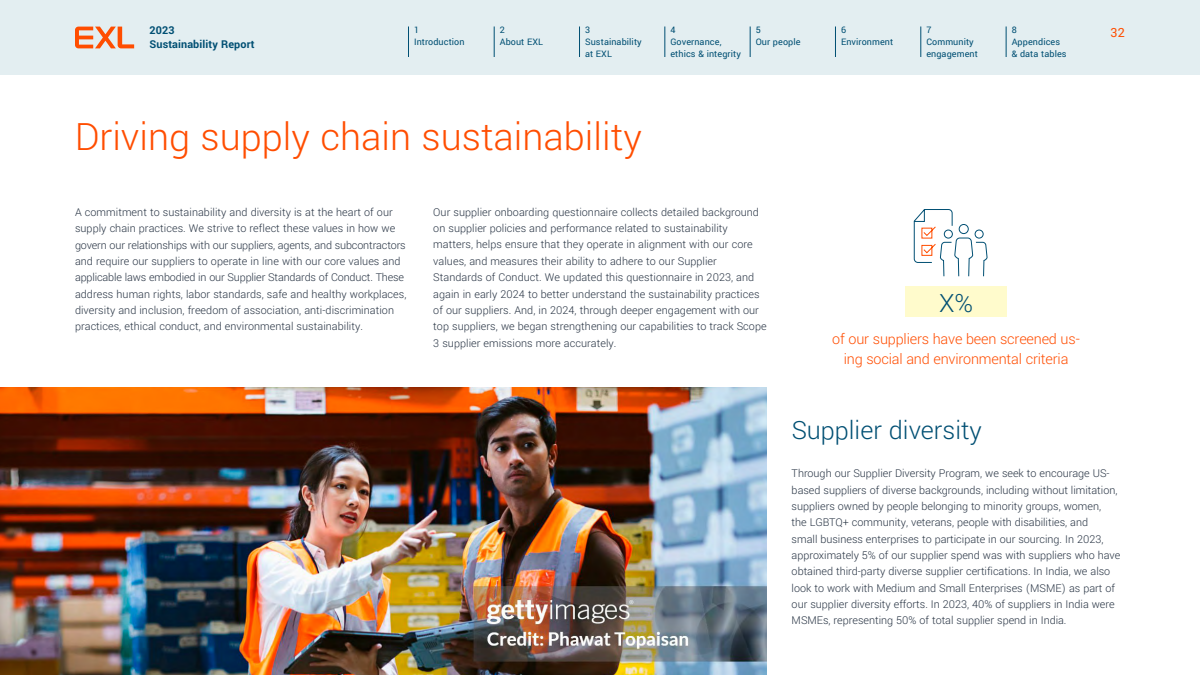
<style>
.page{position:relative;width:1200px;height:675px;background:#fff}
.page>*{position:absolute;margin:0;border:0;box-sizing:border-box;transform-origin:0 0}
.t1{font:300 42px "Yantramanav";color:#ff4d00}
.t2{font:300 28px "Yantramanav";color:#004f73}
.t3{font:300 16px/20px "Yantramanav";letter-spacing:-.01em;color:#ff4d00;text-align:center}
.t4{font:14px "Yantramanav";color:#ff4d00}
.t5{font:300 12px/16.3px "Yantramanav";letter-spacing:.005em;color:#263242}
.t6{font:700 12px/14px "Yantramanav";letter-spacing:.01em;color:#004f73}
.t7{font:10px/12px "Yantramanav";letter-spacing:.01em;color:#004f73}
</style>
<div class="page">
<div style="left:905px;top:286px;width:102px;height:30px;background:#fffbcc"></div>
<img style="left:0;top:387px;width:767px;height:288px">
<svg style="left:914px;top:209px;width:73px;height:68px"></svg>
<div style="left:0;top:0;width:1200px;height:75px;background:#e3eef1"></div>
<svg style="left:75px;top:27px;width:59px;height:21px"></svg>
<hr style="left:408px;top:26px;width:1px;height:31px;background:#004f73">
<hr style="left:665px;top:26px;width:1px;height:31px;background:#004f73">
<hr style="left:921px;top:26px;width:1px;height:31px;background:#004f73">
<hr style="left:494px;top:26px;width:1px;height:31px;background:#004f73">
<hr style="left:750px;top:26px;width:1px;height:31px;background:#004f73">
<hr style="left:1006px;top:26px;width:1px;height:31px;background:#004f73">
<hr style="left:579px;top:26px;width:1px;height:31px;background:#004f73">
<hr style="left:835px;top:26px;width:1px;height:31px;background:#004f73">
<p class="t7" style="left:500px;top:24px;width:45px">2<br>About EXL</p>
<p class="t7" style="left:756px;top:24px;width:46px">5<br>Our people</p>
<p class="t7" style="left:1012px;top:24px;width:56px">8<br>Appendices &amp; data tables</p>
<p class="t7" style="left:585px;top:24px;width:58px">3<br>Sustainability at EXL</p>
<p class="t7" style="left:841px;top:24px;width:54px">6<br>Environment</p>
<p class="t7" style="left:414px;top:24px;width:52px">1<br>Introduction</p>
<p class="t7" style="left:670px;top:24px;width:72px">4<br>Governance, ethics &amp; integrity</p>
<p class="t7" style="left:926px;top:24px;width:53px">7<br>Community engagement</p>
<p class="t6" style="left:150px;top:24px;width:106px">2023<br>Sustainability Report</p>
<p class="t4" style="left:1111px;top:24px;width:16px">32</p>
<h1 class="t1" style="left:75px;top:112px;width:569px">Driving supply chain sustainability</h1>
<p class="t5" style="left:75px;top:204px;width:333px">A commitment to sustainability and diversity is at the heart of our supply chain practices. We strive to reflect these values in how we govern our relationships with our suppliers, agents, and subcontractors and require our suppliers to operate in line with our core values and applicable laws embodied in our Supplier Standards of Conduct. These address human rights, labor standards, safe and healthy workplaces, diversity and inclusion, freedom of association, anti-discrimination practices, ethical conduct, and environmental sustainability.</p>
<p class="t5" style="left:433px;top:204px;width:335px">Our supplier onboarding questionnaire collects detailed background on supplier policies and performance related to sustainability matters, helps ensure that they operate in alignment with our core values, and measures their ability to adhere to our Supplier Standards of Conduct. We updated this questionnaire in 2023, and again in early 2024 to better understand the sustainability practices of our suppliers. And, in 2024, through deeper engagement with our top suppliers, we began strengthening our capabilities to track Scope 3 supplier emissions more accurately.</p>
<h2 class="t2" style="left:939px;top:287px;width:36px">X%</h2>
<h3 class="t3" style="left:832px;top:329px;width:249px">of our suppliers have been screened us&shy;ing social and environmental criteria</h3>
<h2 class="t2" style="left:792px;top:413px;width:192px">Supplier diversity</h2>
<p class="t5" style="left:792px;top:465px;width:330px">Through our Supplier Diversity Program, we seek to encourage US&shy;based suppliers of diverse backgrounds, including without limitation, suppliers owned by people belonging to minority groups, women,<br>the LGBTQ+ community, veterans, people with disabilities, and<br>small business enterprises to participate in our sourcing. In 2023, approximately 5% of our supplier spend was with suppliers who have obtained third-party diverse supplier certifications. In India, we also look to work with Medium and Small Enterprises (MSME) as part of our supplier diversity efforts. In 2023, 40% of suppliers in India were MSMEs, representing 50% of total supplier spend in India.</p>
</div>
